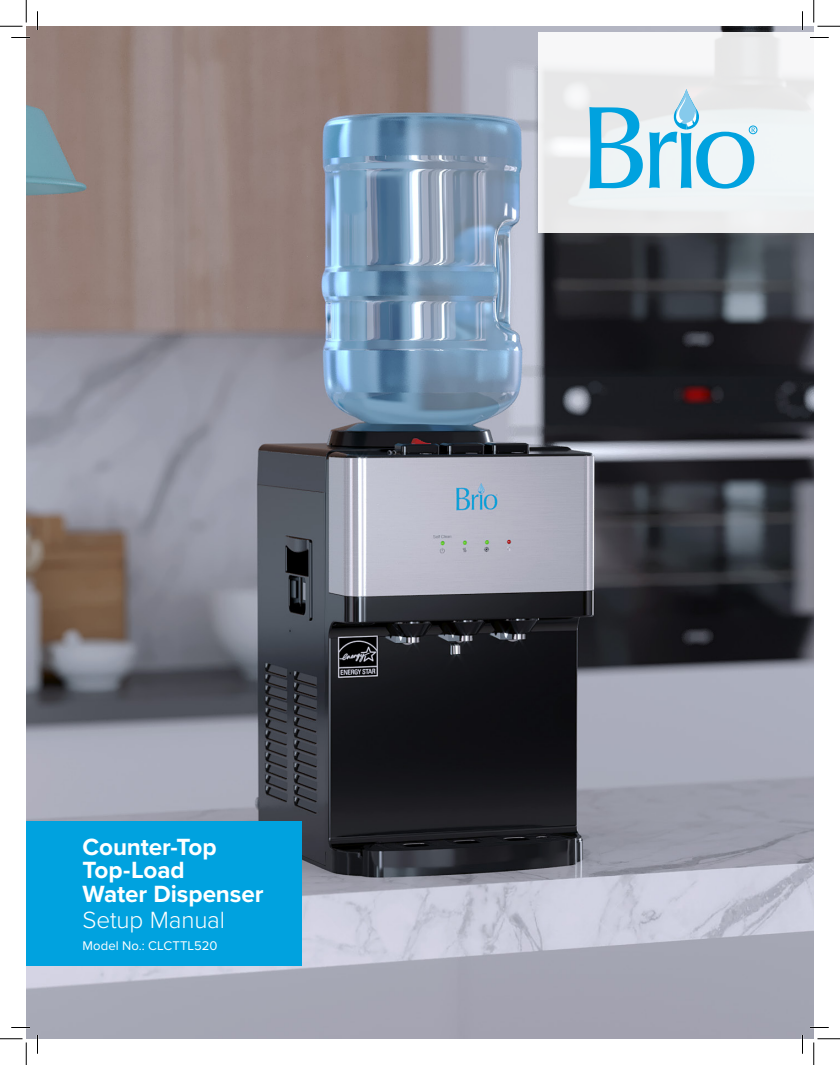
<style>
.page{position:relative;width:840px;height:1065px;background:#fff}
.page>*{position:absolute;margin:0;border:0;box-sizing:border-box;transform-origin:0 0}
.t1{font:700 24.25px "Proxima Nova";letter-spacing:-.005em;color:#fff}
.t2{font:300 24.25px "Proxima Nova";letter-spacing:-.005em;color:#fff}
.t3{font:13px "Proxima Nova";letter-spacing:.005em;color:#fff}
</style>
<div class="page">
<img style="left:26px;top:26px;width:788px;height:1013px">
<div style="left:538px;top:32px;width:276px;height:201px;background:#eef1f2"></div>
<svg style="left:589px;top:107px;width:54px;height:81px"></svg>
<svg style="left:649px;top:89px;width:109px;height:100px"></svg>
<div style="left:26px;top:821px;width:276px;height:145px;background:#00a2df"></div>
<svg style="left:11px;top:37px;width:19px;height:1px"></svg>
<svg style="left:810px;top:37px;width:19px;height:1px"></svg>
<svg style="left:11px;top:1027px;width:19px;height:1px"></svg>
<svg style="left:810px;top:1027px;width:19px;height:1px"></svg>
<svg style="left:37px;top:11px;width:1px;height:19px"></svg>
<svg style="left:37px;top:1035px;width:1px;height:19px"></svg>
<svg style="left:802px;top:11px;width:1px;height:19px"></svg>
<svg style="left:802px;top:1035px;width:1px;height:19px"></svg>
<svg style="left:0;top:0;width:27px;height:27px"></svg>
<svg style="left:0;top:1039px;width:27px;height:26px"></svg>
<svg style="left:814px;top:0;width:26px;height:27px"></svg>
<svg style="left:814px;top:1039px;width:26px;height:26px"></svg>
<p class="t1" style="left:82px;top:829px;width:136px">Counter-Top</p>
<p class="t1" style="left:82px;top:852px;width:104px">Top-Load</p>
<p class="t1" style="left:82px;top:876px;width:183px">Water Dispenser</p>
<p class="t2" style="left:82px;top:902px;width:144px">Setup Manual</p>
<p class="t3" style="left:82px;top:936px;width:136px">Model No.: CLCTTL520</p>
</div>
